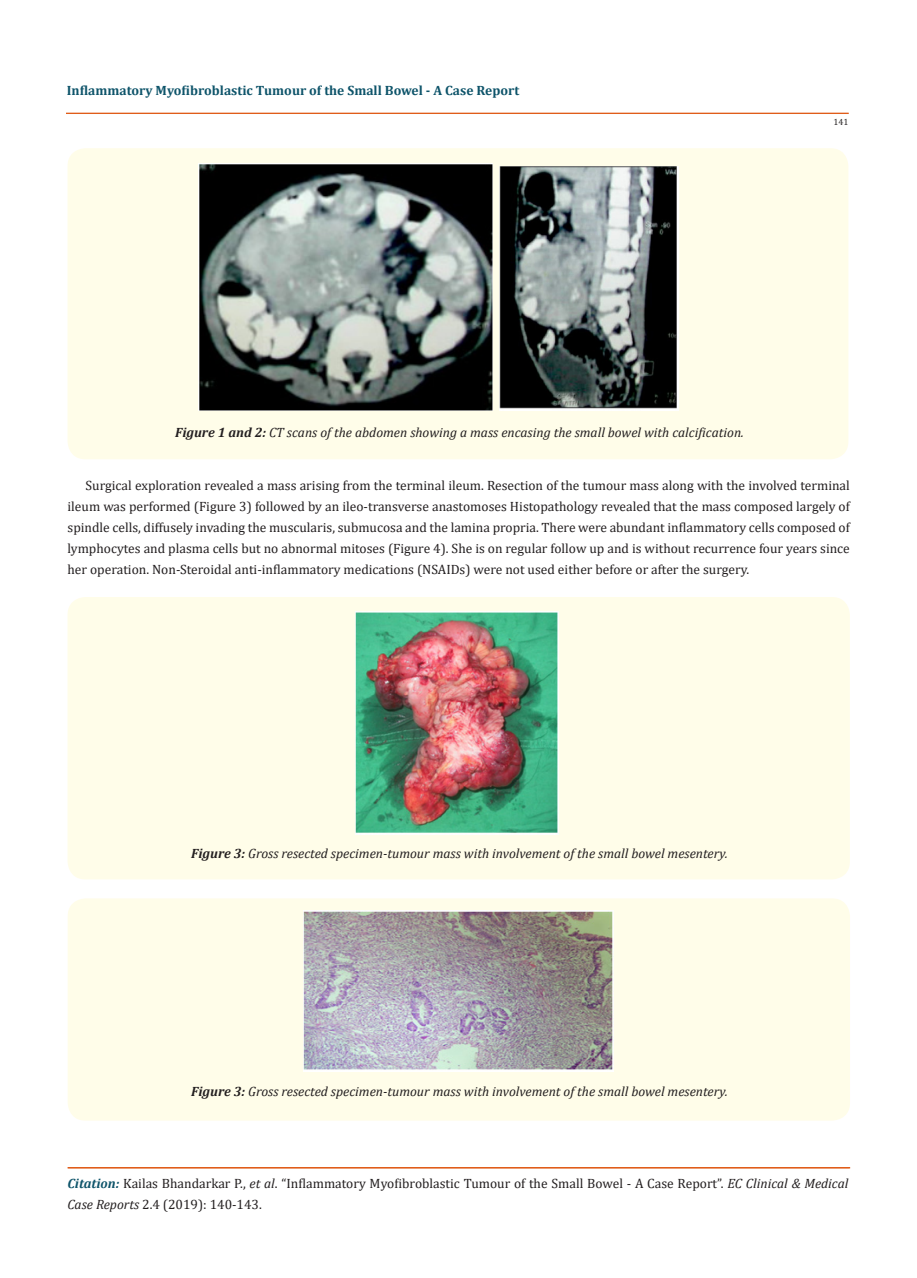
<style>
.page{position:relative;width:917px;height:1278px;background:#fff}
.page>*{position:absolute;margin:0;border:0;box-sizing:border-box;transform-origin:0 0}
.t1{font:13.5px/21px "Cambria";color:#231f20}
.t2{font:italic 13.5px "Cambria";color:#231f20}
.t3{font:700 13.5px "Cambria";color:#0e546a}
.t4{font:9px "Cambria";color:#231f20}
.s1{font-weight:700}
.s2{font-weight:700;font-style:italic;color:#0e546a}
.s3{font-style:italic}
</style>
<div class="page">
<div style="left:66px;top:113px;width:782px;height:1px;border:1px solid #e05d1a"></div>
<div style="left:68px;top:898px;width:782px;height:223px;background:#fffde9;border-radius:18px"></div>
<img style="left:303px;top:911px;width:310px;height:160px">
<div style="left:68px;top:148px;width:780px;height:311px;background:#fffde9;border-radius:18px"></div>
<img style="left:199px;top:164px;width:293px;height:247px">
<img style="left:500px;top:166px;width:178px;height:244px">
<div style="left:68px;top:597px;width:781px;height:282px;background:#fffde9;border-radius:18px"></div>
<img style="left:356px;top:611px;width:202px;height:224px">
<p class="t3" style="left:67px;top:81px;width:454px">Inflammatory Myofibroblastic Tumour of the Small Bowel - A Case Report</p>
<p class="t4" style="left:833px;top:117px;width:16px">141</p>
<p class="t2" style="left:175px;top:422px;width:570px"><span class="s1">Figure 1 and 2:</span> CT scans of the abdomen showing a mass encasing the small bowel with calcification.</p>
<p class="t1" style="left:68px;top:474px;width:783px;text-align:justify;text-indent:18px">Surgical exploration revealed a mass arising from the terminal ileum. Resection of the tumour mass along with the involved terminal ileum was performed (Figure 3) followed by an ileo-transverse anastomoses Histopathology revealed that the mass composed largely of spindle cells, diffusely invading the muscularis, submucosa and the lamina propria. There were abundant inflammatory cells composed of lymphocytes and plasma cells but no abnormal mitoses (Figure 4). She is on regular follow up and is without recurrence four years since her operation. Non-Steroidal anti-inflammatory medications (NSAIDs) were not used either before or after the surgery.</p>
<p class="t2" style="left:191px;top:844px;width:538px"><span class="s1">Figure 3:</span> Gross resected specimen-tumour mass with involvement of the small bowel mesentery.</p>
<p class="t2" style="left:191px;top:1082px;width:538px"><span class="s1">Figure 3:</span> Gross resected specimen-tumour mass with involvement of the small bowel mesentery.</p>
<p class="t1" style="left:68px;top:1173px;width:782px"><span class="s2">Citation:</span> Kailas Bhandarkar P., <span class="s3">et al</span>. “Inflammatory Myofibroblastic Tumour of the Small Bowel - A Case Report”. <span class="s3">EC Clinical &amp; Medical<br>Case Reports</span> 2.4 (2019): 140-143.</p>
</div>
